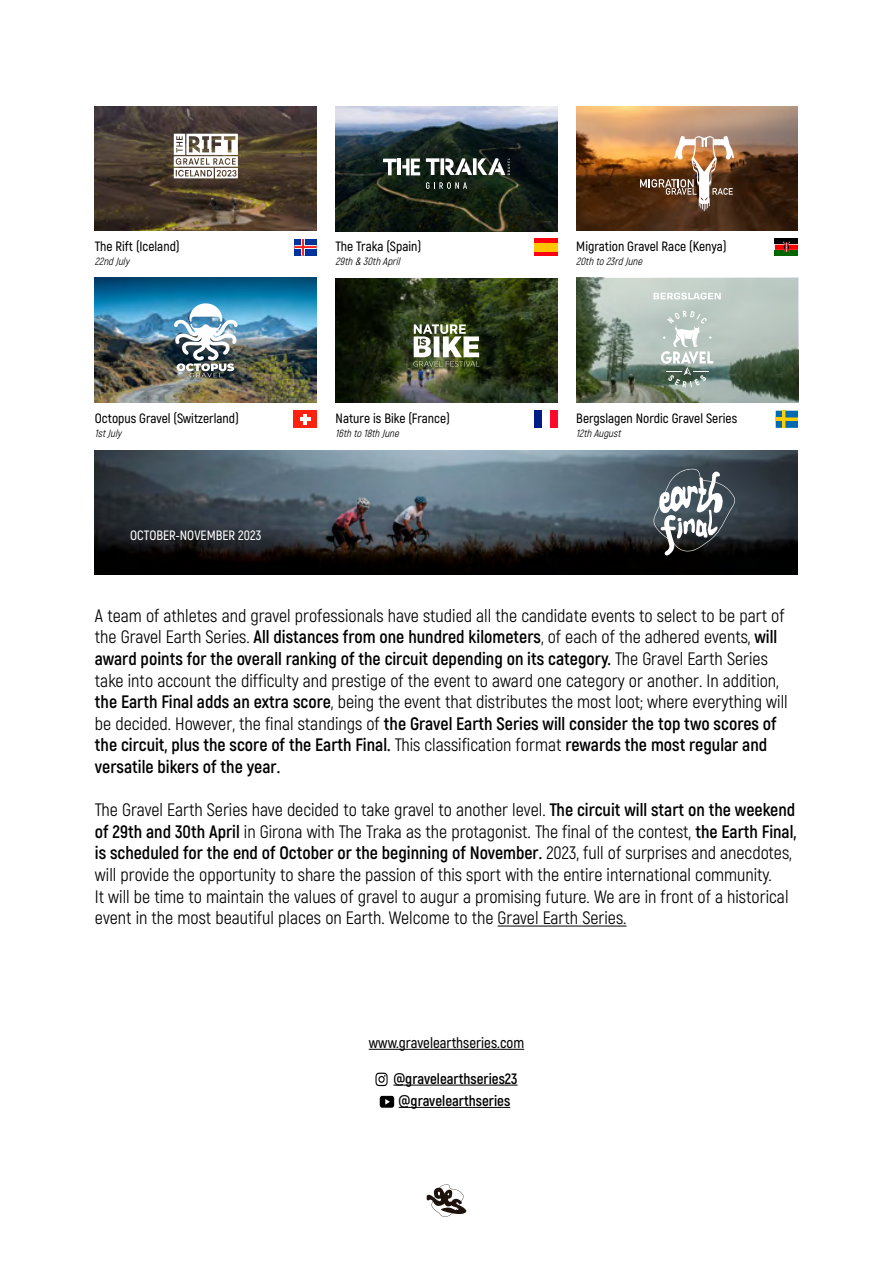
<style>
.page{position:relative;width:893px;height:1263px;background:#fff}
.page>*{position:absolute;margin:0;border:0;box-sizing:border-box;transform-origin:0 0}
.t1{font:18px/21.6px "Akrobat";color:#000}
.t2{font:700 15px/22.4px "Akrobat";color:#000;text-align:center}
.t3{font:600 15px "Akrobat";color:#000}
.t4{font:600 13.5px "Akrobat";color:#000}
.t5{font:600 13.5px "Akrobat";color:#fff}
.t6{font:italic 10.5px "Akrobat";color:#000}
.s1{font-weight:700}
</style>
<div class="page">
<svg style="left:427px;top:1184px;width:39px;height:33px"></svg>
<hr style="left:498px;top:925px;width:128px;height:1px;background:#000">
<img style="left:336px;top:106px;width:221px;height:125px">
<svg style="left:383px;top:159px;width:37px;height:16px"></svg>
<svg style="left:426px;top:158px;width:84px;height:17px"></svg>
<svg style="left:426px;top:182px;width:41px;height:7px"></svg>
<img style="left:576px;top:106px;width:222px;height:124px">
<img style="left:640px;top:134px;width:95px;height:77px">
<img style="left:95px;top:278px;width:221px;height:124px">
<img style="left:336px;top:278px;width:221px;height:124px">
<svg style="left:413px;top:324px;width:66px;height:43px"></svg>
<img style="left:95px;top:106px;width:221px;height:124px">
<svg style="left:174px;top:134px;width:64px;height:44px"></svg>
<svg style="left:294px;top:239px;width:23px;height:17px"></svg>
<div style="left:534px;top:238px;width:23px;height:18px;background:#ff0010"></div>
<div style="left:534px;top:243px;width:23px;height:8px;background:#ffc600"></div>
<div style="left:775px;top:239px;width:23px;height:5px;background:#000"></div>
<div style="left:775px;top:251px;width:23px;height:5px;background:#060"></div>
<svg style="left:775px;top:241px;width:23px;height:11px"></svg>
<svg style="left:776px;top:411px;width:22px;height:17px"></svg>
<div style="left:294px;top:411px;width:23px;height:17px;background:#ff210f"></div>
<svg style="left:300px;top:414px;width:11px;height:11px"></svg>
<div style="left:534px;top:411px;width:8px;height:17px;background:#001c86"></div>
<div style="left:550px;top:411px;width:7px;height:17px;background:#ff092b"></div>
<img style="left:174px;top:302px;width:64px;height:75px">
<svg style="left:576px;top:278px;width:222px;height:124px;background:#8d9c8f"></svg>
<svg style="left:661px;top:311px;width:52px;height:76px;background:#adbbb4"></svg>
<svg style="left:653px;top:293px;width:68px;height:7px"></svg>
<img style="left:95px;top:450px;width:703px;height:124px">
<svg style="left:653px;top:468px;width:82px;height:88px"></svg>
<hr style="left:369px;top:1049px;width:155px;height:1px;background:#000">
<svg style="left:375px;top:1073px;width:13px;height:13px"></svg>
<hr style="left:393px;top:1085px;width:125px;height:1px;background:#000">
<hr style="left:399px;top:1107px;width:111px;height:1px;background:#000">
<svg style="left:380px;top:1096px;width:14px;height:12px"></svg>
<p class="t4" style="left:95px;top:238px;width:86px">The Rift (Iceland)</p>
<p class="t6" style="left:95px;top:255px;width:39px">22ndJuly</p>
<p class="t4" style="left:336px;top:238px;width:87px">The Traka (Spain)</p>
<p class="t6" style="left:336px;top:255px;width:69px">29th&amp; 30thApril</p>
<p class="t4" style="left:576px;top:238px;width:152px">Migration Gravel Race (Kenya)</p>
<p class="t6" style="left:576px;top:255px;width:70px">20thto23rdJune</p>
<p class="t4" style="left:336px;top:410px;width:116px">Nature is Bike (France)</p>
<p class="t6" style="left:336px;top:427px;width:68px">16thto18thJune</p>
<p class="t4" style="left:95px;top:410px;width:145px">Octopus Gravel (Switzerland)</p>
<p class="t4" style="left:576px;top:410px;width:162px">Bergslagen Nordic Gravel Series</p>
<p class="t6" style="left:95px;top:427px;width:31px">1stJuly</p>
<p class="t6" style="left:576px;top:427px;width:49px">12thAugust</p>
<p class="t5" style="left:130px;top:527px;width:133px">OCTOBER-NOVEMBER 2023</p>
<p class="t1" style="left:95px;top:605px;width:694px">A team of athletes and gravel professionals have studied all the candidate events to select to be part of the Gravel Earth Series. <span class="s1">All distances from one hundred kilometers</span>, of each of the adhered events, <span class="s1">will award points for the overall ranking of the circuit depending on its category.</span> The Gravel Earth Series take into account the difficulty and prestige of the event to award one category or another. In addition, <span class="s1">the Earth Final adds an extra score</span>, being the event that distributes the most loot; where everything will be decided. However, the final standings of <span class="s1">the Gravel Earth Series will consider the top two scores of the circuit, plus the score of the Earth Final.</span> This classification format <span class="s1">rewards the most regular and versatile bikers of the year.</span></p>
<p class="t1" style="left:95px;top:799px;width:703px">The Gravel Earth Series have decided to take gravel to another level. <span class="s1">The circuit will start on the weekend of 29th and 30th April</span> in Girona with The Traka as the protagonist. The final of the contest, <span class="s1">the Earth Final, is scheduled for the end of October or the beginning of November.</span> 2023, full of surprises and anecdotes, will provide the opportunity to share the passion of this sport with the entire international community.<br>It will be time to maintain the values of gravel to augur a promising future. We are in front of a historical event in the most beautiful places on Earth. Welcome to the Gravel Earth Series.</p>
<p class="t3" style="left:369px;top:1033px;width:157px">www.gravelearthseries.com</p>
<p class="t2" style="left:393px;top:1067px;width:126px">@gravelearthseries23 @gravelearthseries</p>
</div>
